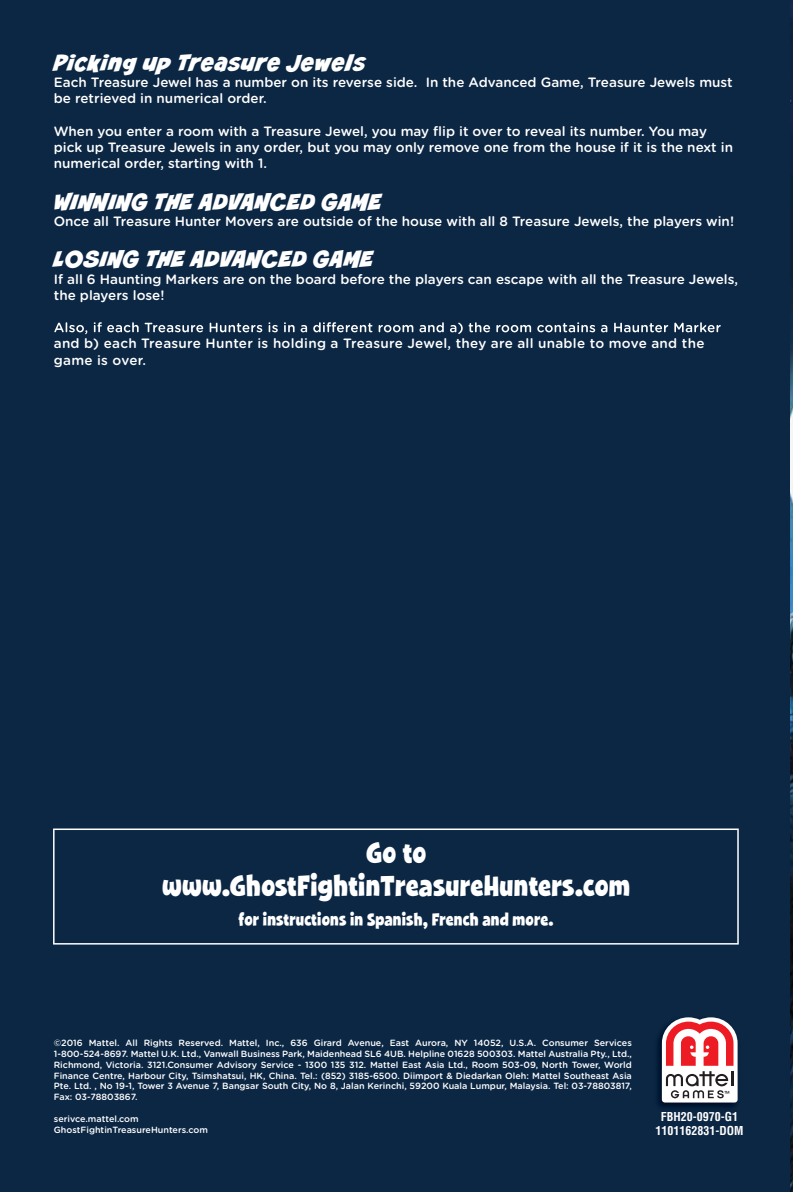
<style>
.page{position:relative;width:793px;height:1192px;background:#fff}
.page>*{position:absolute;margin:0;border:0;box-sizing:border-box;transform-origin:0 0}
.t1{font:37.5px/33px "House Holiday Sans";letter-spacing:.01em;color:#fff;text-align:center}
.t2{font:22.5px "House Holiday Sans";letter-spacing:.01em;color:#fff}
.t3{font:21px "CC Smash";letter-spacing:.03em;color:#fff}
.t4{font:500 13.5px/16.2px "Gotham Rounded";color:#fff}
.t5{font:500 13.5px/16.2px "Gotham Rounded";letter-spacing:.02em;color:#fff}
.t6{font:700 condensed 12px/14.4px "Helvetica LT Std";color:#fff;text-align:center}
.t7{font:500 9px/10.8px "Gotham Rounded";color:#fff;text-align:justify}
</style>
<div class="page">
<div style="left:0;top:0;width:793px;height:1191px;background:#0c2744"></div>
<img style="left:790px;top:7px;width:3px;height:1184px">
<img style="left:657px;top:1032px;width:81px;height:76px">
<svg style="left:54px;top:322px;width:667px;height:12px"></svg>
<svg style="left:53px;top:828px;width:686px;height:116px"></svg>
<svg style="left:662px;top:1017px;width:75px;height:85px;background:#daa3a6"></svg>
<h3 class="t3" style="left:54px;top:51px;width:313px">Picking up Treasure Jewels</h3>
<h3 class="t4" style="left:54px;top:74px;width:680px">Each Treasure Jewel has a number on its reverse side. In the Advanced Game, Treasure Jewels must be retrieved in numerical order.</h3>
<h3 class="t4" style="left:54px;top:122px;width:681px">When you enter a room with a Treasure Jewel, you may flip it over to reveal its number. You may pick up Treasure Jewels in any order, but you may only remove one from the house if it is the next in numerical order, starting with 1.</h3>
<h3 class="t3" style="left:54px;top:189px;width:329px">WINNING THE ADVANCED GAME</h3>
<h3 class="t4" style="left:54px;top:212px;width:682px">Once all Treasure Hunter Movers are outside of the house with all 8 Treasure Jewels, the players win!</h3>
<h3 class="t3" style="left:54px;top:247px;width:321px">LOSING THE ADVANCED GAME</h3>
<h3 class="t4" style="left:54px;top:270px;width:686px">If all 6 Haunting Markers are on the board before the players can escape with all the Treasure Jewels, the players lose!</h3>
<h3 class="t5" style="left:54px;top:335px;width:652px">and b) each Treasure Hunter is holding a Treasure Jewel, they are all unable to move and the game is over.</h3>
<h1 class="t1" style="left:162px;top:835px;width:470px">Go to www.GhostFightinTreasureHunters.com</h1>
<h2 class="t2" style="left:238px;top:907px;width:316px">for instructions in Spanish, French and more.</h2>
<p class="t7" style="left:54px;top:1037px;width:579px">©2016 Mattel. All Rights Reserved. Mattel, Inc., 636 Girard Avenue, East Aurora, NY 14052, U.S.A. Consumer Services 1-800-524-8697. Mattel U.K. Ltd., Vanwall Business Park, Maidenhead SL6 4UB. Helpline 01628 500303. Mattel Australia Pty., Ltd., Richmond, Victoria. 3121.Consumer Advisory Service - 1300 135 312. Mattel East Asia Ltd., Room 503-09, North Tower, World Finance Centre, Harbour City, Tsimshatsui, HK, China. Tel.: (852) 3185-6500. Diimport &amp; Diedarkan Oleh: Mattel Southeast Asia Pte. Ltd. , No 19-1, Tower 3 Avenue 7, Bangsar South City, No 8, Jalan Kerinchi, 59200 Kuala Lumpur, Malaysia. Tel: 03-78803817, Fax: 03-78803867.</p>
<p class="t7" style="left:54px;top:1112px;width:156px">serivce.mattel.com<br>GhostFightinTreasureHunters.com</p>
<h3 class="t6" style="left:655px;top:1109px;width:89px">FBH20-0970-G1<br>1101162831-DOM</h3>
</div>
